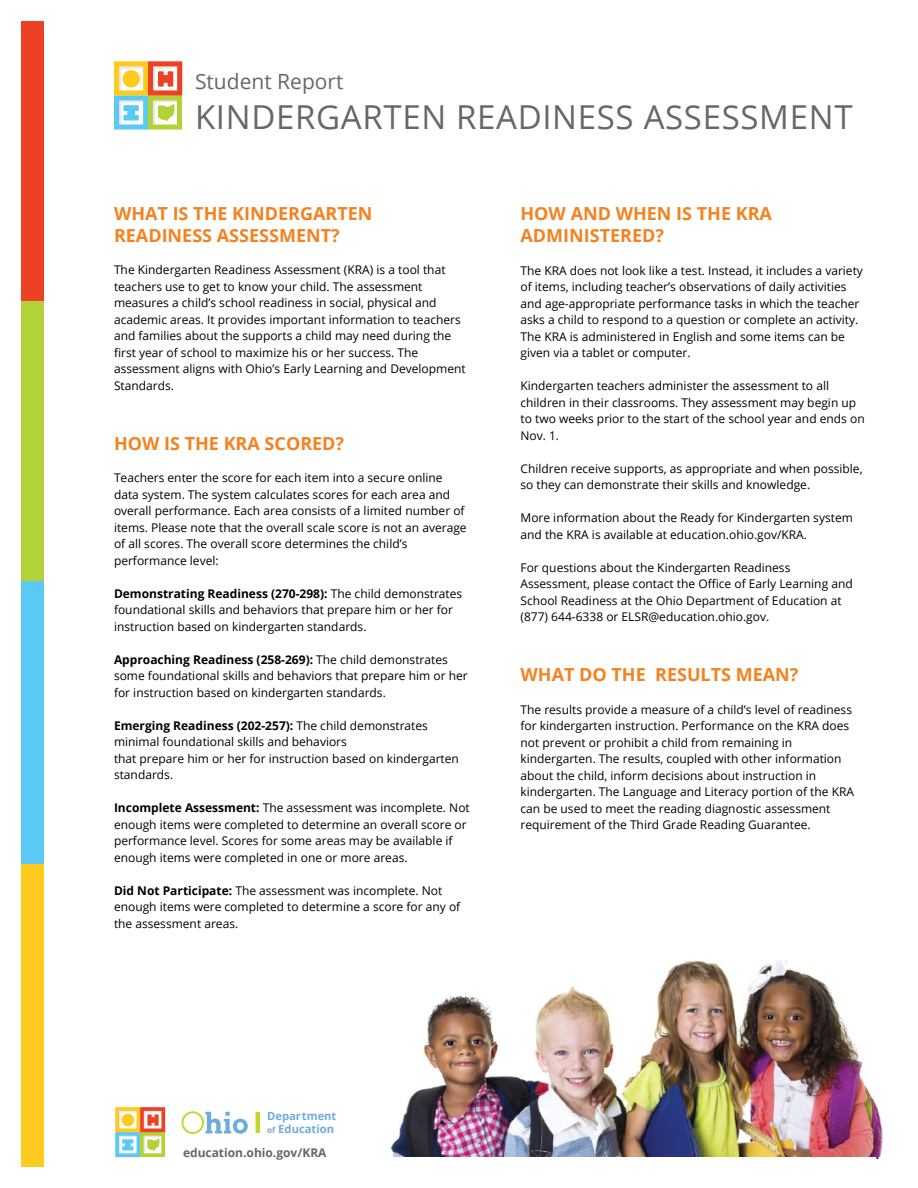
<style>
.page{position:relative;width:918px;height:1188px;background:#fff}
.page>*{position:absolute;margin:0;border:0;box-sizing:border-box;transform-origin:0 0}
.t1{font:33px "Open Sans";letter-spacing:.02em;color:#676767}
.t2{font:21px "Open Sans";color:#676767}
.t3{font:700 18px/21.6px "Open Sans";color:#f48220}
.t4{font:12px/16.5px "Open Sans";color:#000}
.t5{font:700 12px "Open Sans";color:#676767}
.t6{font:700 12px "Open Sans";color:#231f20}
.t7{font:700 11.25px/13.5px "Open Sans";color:#6cadde}
.s1{font-weight:700}
.s2{font-size:8.1px}
</style>
<div class="page">
<img style="left:390px;top:960px;width:493px;height:197px">
<div style="left:22px;top:106px;width:22px;height:1061px;background:#ffca1e"></div>
<div style="left:22px;top:22px;width:22px;height:282px;background:#ec4125"></div>
<div style="left:22px;top:301px;width:22px;height:282px;background:#b3d237"></div>
<div style="left:22px;top:582px;width:22px;height:282px;background:#5ac9f3"></div>
<svg style="left:114px;top:61px;width:68px;height:69px"></svg>
<svg style="left:182px;top:1111px;width:66px;height:23px"></svg>
<hr style="left:256px;top:1112px;width:4px;height:21px;background:#c0d72f">
<svg style="left:115px;top:1107px;width:50px;height:50px"></svg>
<h2 class="t2" style="left:195px;top:66px;width:150px">Student Report</h2>
<h1 class="t1" style="left:195px;top:94px;width:659px">KINDERGARTEN READINESS ASSESSMENT</h1>
<h3 class="t3" style="left:114px;top:202px;width:260px">WHAT IS THE KINDERGARTEN<br>READINESS ASSESSMENT?</h3>
<p class="t4" style="left:114px;top:261px;width:353px">The Kindergarten Readiness Assessment (KRA) is a tool that teachers use to get to know your child. The assessment measures a child’s school readiness in social, physical and academic areas. It provides important information to teachers and families about the supports a child may need during the first year of school to maximize his or her success. The assessment aligns with Ohio’s Early Learning and Development Standards.</p>
<h3 class="t3" style="left:114px;top:432px;width:232px">HOW IS THE KRA SCORED?</h3>
<p class="t4" style="left:114px;top:469px;width:354px">Teachers enter the score for each item into a secure online data system. The system calculates scores for each area and overall performance. Each area consists of a limited number of items. Please note that the overall scale score is not an average of all scores. The overall score determines the child’s performance level:</p>
<p class="t4" style="left:114px;top:585px;width:350px"><span class="s1">Demonstrating Readiness (270-298):</span> The child demonstrates foundational skills and behaviors that prepare him or her for instruction based on kindergarten standards.</p>
<p class="t4" style="left:114px;top:651px;width:355px"><span class="s1">Approaching Readiness (258-269):</span> The child demonstrates some foundational skills and behaviors that prepare him or her for instruction based on kindergarten standards.</p>
<p class="t4" style="left:114px;top:717px;width:347px"><span class="s1">Emerging Readiness (202-257):</span> The child demonstrates minimal foundational skills and behaviors<br>that prepare him or her for instruction based on kindergarten standards.</p>
<p class="t4" style="left:114px;top:799px;width:357px"><span class="s1">Incomplete Assessment:</span> The assessment was incomplete. Not enough items were completed to determine an overall score or performance level. Scores for some areas may be available if enough items were completed in one or more areas.</p>
<p class="t4" style="left:114px;top:882px;width:348px"><span class="s1">Did Not Participate:</span> The assessment was incomplete. Not enough items were completed to determine a score for any of the assessment areas.</p>
<h3 class="t3" style="left:520px;top:202px;width:253px">HOW AND WHEN IS THE KRA<br>ADMINISTERED?</h3>
<p class="t4" style="left:520px;top:262px;width:344px">The KRA does not look like a test. Instead, it includes a variety of items, including teacher’s observations of daily activities and age-appropriate performance tasks in which the teacher asks a child to respond to a question or complete an activity.<br>The KRA is administered in English and some items can be given via a tablet or computer.</p>
<p class="t4" style="left:520px;top:377px;width:346px">Kindergarten teachers administer the assessment to all children in their classrooms. They assessment may begin up to two weeks prior to the start of the school year and ends on Nov. 1.</p>
<p class="t4" style="left:520px;top:460px;width:344px">Children receive supports, as appropriate and when possible, so they can demonstrate their skills and knowledge.</p>
<p class="t4" style="left:520px;top:509px;width:334px">More information about the Ready for Kindergarten system and the KRA is available at education.ohio.gov/KRA.</p>
<p class="t4" style="left:520px;top:559px;width:334px">For questions about the Kindergarten Readiness Assessment, please contact the Office of Early Learning and School Readiness at the Ohio Department of Education at (877) 644-6338 or ELSR@education.ohio.gov.</p>
<h3 class="t3" style="left:520px;top:663px;width:280px">WHAT DO THE RESULTS MEAN?</h3>
<p class="t4" style="left:520px;top:701px;width:335px">The results provide a measure of a child’s level of readiness for kindergarten instruction. Performance on the KRA does not prevent or prohibit a child from remaining in kindergarten. The results, coupled with other information about the child, inform decisions about instruction in kindergarten. The Language and Literacy portion of the KRA can be used to meet the reading diagnostic assessment requirement of the Third Grade Reading Guarantee.</p>
<p class="t7" style="left:267px;top:1109px;width:71px">Department <span class="s2">of</span> Education</p>
<p class="t5" style="left:183px;top:1144px;width:145px">education.ohio.gov/KRA</p>
<p class="t6" style="left:873px;top:1146px;width:8px">1</p>
</div>
